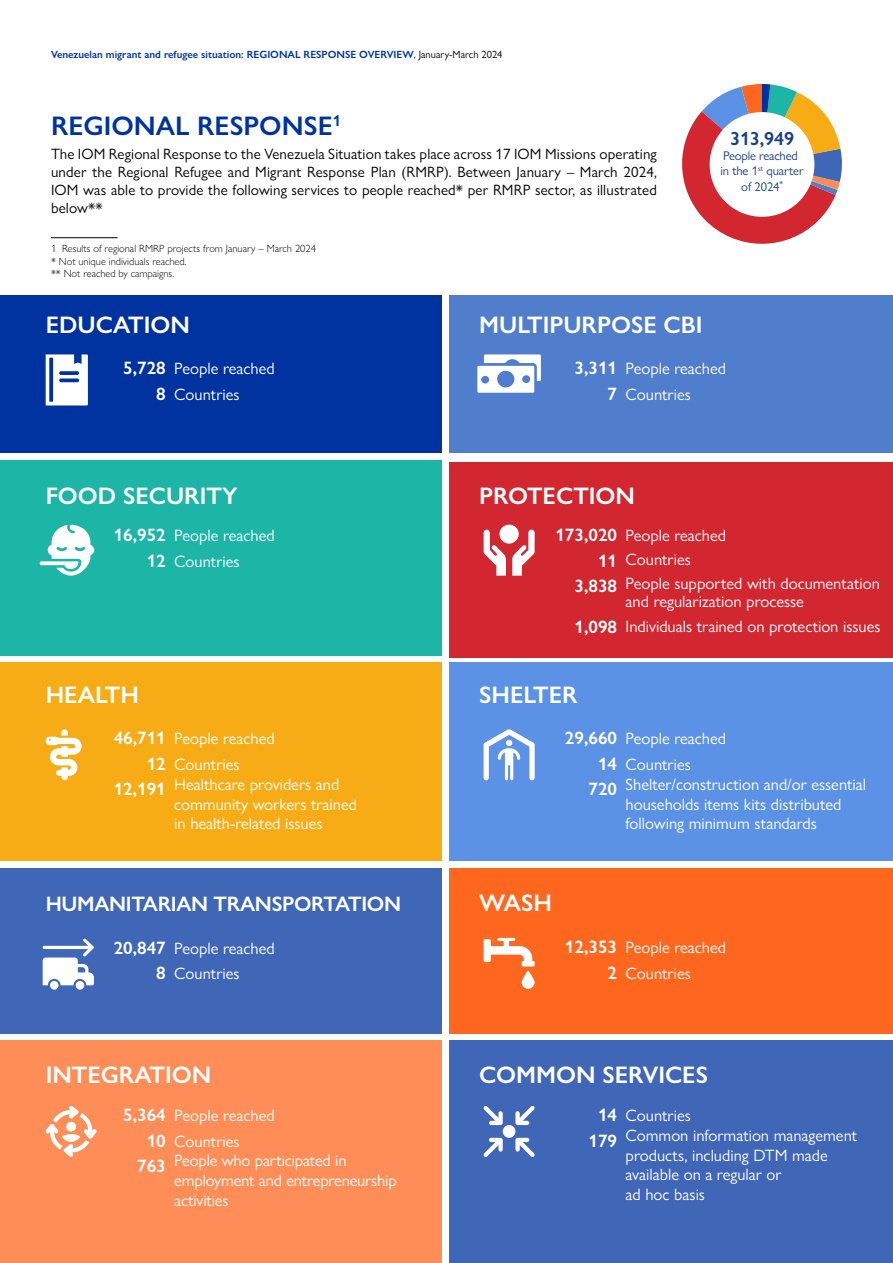
<style>
.page{position:relative;width:893px;height:1263px;background:#fff}
.page>*{position:absolute;margin:0;border:0;box-sizing:border-box;transform-origin:0 0}
.t1{font:600 27px "Gill Sans Nova";color:#0033a0}
.t2{font:600 24px "Gill Sans Nova";color:#fff}
.t3{font:600 21px "Gill Sans Nova";letter-spacing:-.015em;color:#fff}
.t4{font:600 19.05px "Gill Sans Nova";letter-spacing:-.01em;color:#184184}
.t5{font:600 18px/25.5px "Gill Sans Nova";color:#fff;text-align:right}
.t6{font:16.5px/19.8px "Gill Sans Nova";color:#fff}
.t7{font:15px/18px "Gill Sans Nova";letter-spacing:.01em;color:#000;text-align:justify}
.t8{font:12.6px/15.1px "Gill Sans Nova";letter-spacing:-.01em;color:#184184;text-align:center}
.t9{font:300 10.5px/12.6px "Gill Sans Nova";color:#000}
.t10{font:600 10.5px "Gill Sans Nova";color:#0033a0}
.s1{font-weight:400}
.s2{font-weight:400;color:#000}
</style>
<div class="page">
<svg style="left:682px;top:84px;width:160px;height:160px"></svg>
<div style="left:710px;top:112px;width:104px;height:105px;background:#fff;border-radius:50%"></div>
<hr style="left:51px;top:237px;width:67px;height:1px;background:#000">
<div style="left:0;top:1040px;width:442px;height:223px;background:#ff8d57"></div>
<div style="left:0;top:868px;width:442px;height:165px;background:#4066b8"></div>
<div style="left:0;top:663px;width:442px;height:198px;background:#f7ac16"></div>
<div style="left:0;top:460px;width:442px;height:196px;background:#1db5a6"></div>
<div style="left:0;top:295px;width:442px;height:158px;background:#0033a0"></div>
<div style="left:449px;top:1040px;width:444px;height:223px;background:#4066b8"></div>
<div style="left:449px;top:868px;width:444px;height:165px;background:#ff671f"></div>
<div style="left:449px;top:663px;width:444px;height:198px;background:#5b92e5"></div>
<div style="left:449px;top:462px;width:444px;height:196px;background:#d22630"></div>
<div style="left:449px;top:295px;width:444px;height:158px;background:#507dcc"></div>
<svg style="left:40px;top:525px;width:54px;height:51px"></svg>
<svg style="left:477px;top:354px;width:64px;height:39px"></svg>
<svg style="left:512px;top:530px;width:23px;height:46px"></svg>
<svg style="left:484px;top:530px;width:22px;height:46px"></svg>
<div style="left:499px;top:525px;width:20px;height:19px;background:#fff;border-radius:50%"></div>
<svg style="left:484px;top:729px;width:51px;height:51px"></svg>
<div style="left:503px;top:1125px;width:12px;height:13px;background:#fff;border-radius:50%"></div>
<svg style="left:515px;top:1106px;width:20px;height:19px"></svg>
<svg style="left:483px;top:1106px;width:20px;height:19px"></svg>
<svg style="left:515px;top:1138px;width:20px;height:19px"></svg>
<svg style="left:483px;top:1138px;width:20px;height:19px"></svg>
<svg style="left:46px;top:729px;width:36px;height:51px"></svg>
<svg style="left:45px;top:1106px;width:52px;height:51px"></svg>
<svg style="left:484px;top:938px;width:51px;height:51px"></svg>
<svg style="left:43px;top:938px;width:51px;height:52px"></svg>
<svg style="left:46px;top:354px;width:42px;height:51px;background:#ced8ed"></svg>
<p class="t10" style="left:51px;top:47px;width:453px">Venezuelan migrant and refugee situation: REGIONAL RESPONSE OVERVIEW<span class="s1">,</span> <span class="s2">January-March 2024</span></p>
<h1 class="t1" style="left:51px;top:109px;width:292px">REGIONAL RESPONSE<sup>1</sup></h1>
<p class="t7" style="left:51px;top:145px;width:607px">The IOM Regional Response to the Venezuela Situation takes place across 17 IOM Missions operating under the Regional Refugee and Migrant Response Plan (RMRP). Between January – March 2024, IOM was able to provide the following services to people reached* per RMRP sector, as illustrated below**</p>
<p class="t9" style="left:51px;top:242px;width:266px">1 Results of regional RMRP projects from January – March 2024 * Not unique individuals reached.<br>** Not reached by campaigns.</p>
<p class="t4" style="left:730px;top:127px;width:65px">313,949</p>
<p class="t8" style="left:720px;top:148px;width:85px">People reached in the 1<sup>st</sup> quarter of 2024<sup>*</sup></p>
<h2 class="t2" style="left:46px;top:310px;width:146px">EDUCATION</h2>
<p class="t5" style="left:123px;top:355px;width:44px">5,728<br>8</p>
<p class="t6" style="left:174px;top:356px;width:102px;line-height:25.5px">People reached<br>Countries</p>
<h2 class="t2" style="left:46px;top:481px;width:193px">FOOD SECURITY</h2>
<p class="t6" style="left:174px;top:523px;width:102px;line-height:25.5px">People reached<br>Countries</p>
<p class="t5" style="left:114px;top:522px;width:54px">16,952<br>12</p>
<h2 class="t2" style="left:46px;top:680px;width:95px">HEALTH</h2>
<p class="t5" style="left:114px;top:725px;width:54px">46,711<br>12<br>12,191</p>
<p class="t6" style="left:174px;top:726px;width:102px;line-height:25.5px">People reached<br>Countries</p>
<p class="t6" style="left:174px;top:774px;width:184px">Healthcare providers and community workers trained in health-related issues</p>
<p class="t3" style="left:46px;top:890px;width:357px">HUMANITARIAN TRANSPORTATION</p>
<p class="t5" style="left:114px;top:935px;width:54px">20,847<br>8</p>
<p class="t6" style="left:174px;top:935px;width:102px;line-height:25.5px">People reached<br>Countries</p>
<h2 class="t2" style="left:46px;top:1060px;width:167px">INTEGRATION</h2>
<p class="t5" style="left:123px;top:1102px;width:44px">5,364<br>10<br>763</p>
<p class="t6" style="left:174px;top:1102px;width:102px;line-height:25.5px">People reached<br>Countries</p>
<p class="t6" style="left:174px;top:1151px;width:224px">People who participated in employment and entrepreneurship activities</p>
<h2 class="t2" style="left:479px;top:310px;width:225px">MULTIPURPOSE CBI</h2>
<p class="t5" style="left:574px;top:355px;width:44px">3,311<br>7</p>
<p class="t6" style="left:626px;top:356px;width:102px;line-height:25.5px">People reached<br>Countries</p>
<h2 class="t2" style="left:479px;top:481px;width:157px">PROTECTION</h2>
<p class="t5" style="left:555px;top:522px;width:63px">173,020<br>11<br>3,838</p>
<p class="t5" style="left:574px;top:614px;width:44px">1,098</p>
<p class="t6" style="left:626px;top:524px;width:256px;line-height:24px">People reached<br>Countries<br>People supported with documentation</p>
<p class="t6" style="left:626px;top:589px;width:256px;line-height:24.3px">and regularization processe<br>Individuals trained on protection issues</p>
<h2 class="t2" style="left:479px;top:680px;width:100px">SHELTER</h2>
<p class="t5" style="left:565px;top:725px;width:54px">29,660<br>14<br>720</p>
<p class="t6" style="left:626px;top:726px;width:102px;line-height:25.5px">People reached<br>Countries</p>
<p class="t6" style="left:626px;top:774px;width:242px">Shelter/construction and/or essential households items kits distributed following minimum standards</p>
<h2 class="t2" style="left:479px;top:888px;width:74px">WASH</h2>
<p class="t5" style="left:565px;top:934px;width:54px">12,353<br>2</p>
<p class="t6" style="left:626px;top:934px;width:102px;line-height:25.5px">People reached<br>Countries</p>
<h2 class="t2" style="left:479px;top:1060px;width:230px">COMMON SERVICES</h2>
<p class="t5" style="left:588px;top:1102px;width:30px;text-align:center">14<br>179</p>
<p class="t6" style="left:626px;top:1105px;width:233px">Countries<br>Common information management products, including DTM made available on a regular or<br>ad hoc basis</p>
</div>
